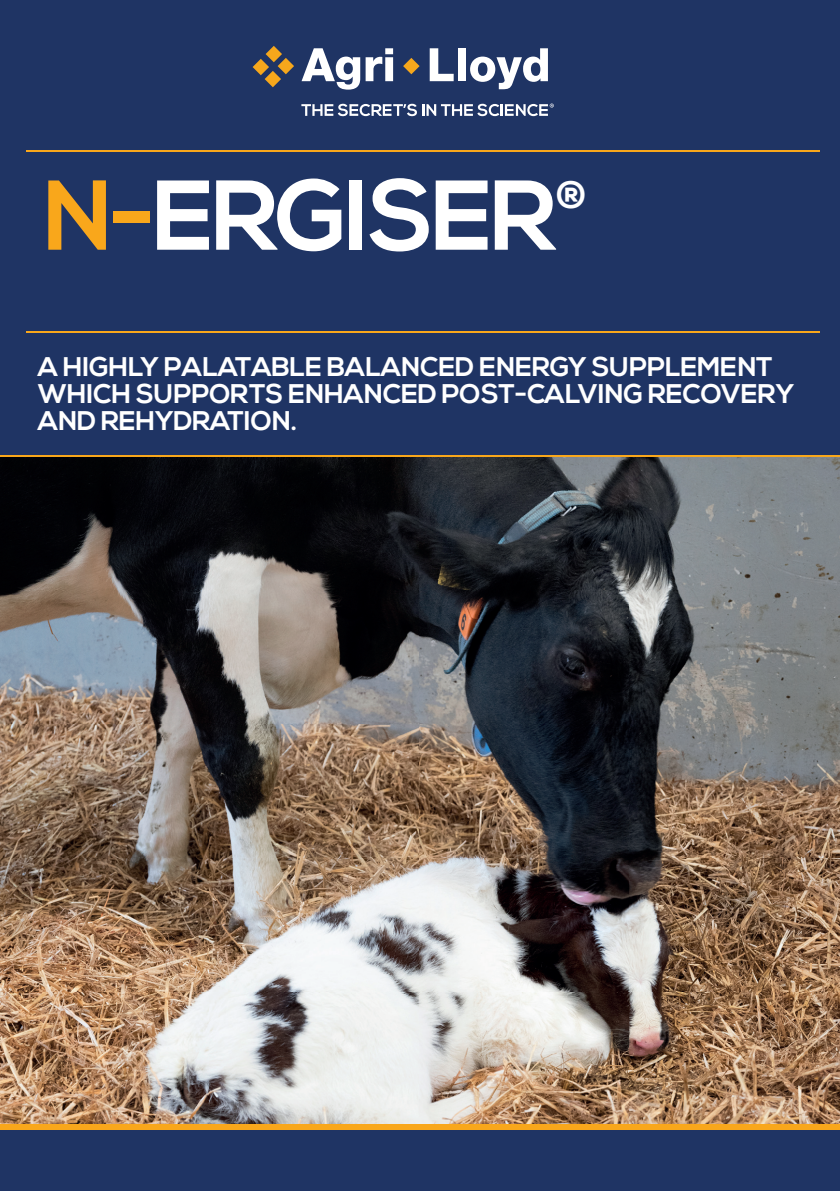
<style>
.page{position:relative;width:840px;height:1191px;background:#fff}
.page>*{position:absolute;margin:0;border:0;box-sizing:border-box;transform-origin:0 0}
.t1{font:700 98.8px "Nexa";letter-spacing:-.03em;color:#fff}
.t2{font:700 38px "Nexa";color:#fff}
.t3{font:700 27px/27px "Nexa";letter-spacing:-.01em;color:#fff}
.s1{color:#f9a71b}
</style>
<div class="page">
<div style="left:0;top:0;width:839px;height:1191px;background:#1f3464"></div>
<img style="left:0;top:456px;width:839px;height:668px">
<hr style="left:26px;top:149px;width:793px;height:2px;background:#f9a71b">
<div style="left:0;top:1124px;width:839px;height:5px;background:#f9a71b"></div>
<hr style="left:0;top:455px;width:839px;height:1px;background:#f9a71b">
<hr style="left:26px;top:330px;width:772px;height:2px;background:#f9a71b">
<svg style="left:301px;top:48px;width:92px;height:42px"></svg>
<svg style="left:429px;top:48px;width:24px;height:33px"></svg>
<div style="left:457px;top:48px;width:8px;height:33px;background:#fff"></div>
<svg style="left:470px;top:48px;width:77px;height:41px"></svg>
<svg style="left:252px;top:46px;width:42px;height:41px"></svg>
<svg style="left:403px;top:58px;width:16px;height:16px"></svg>
<svg style="left:301px;top:104px;width:252px;height:12px"></svg>
<hr style="left:38px;top:330px;width:781px;height:2px;background:#f9a71b">
<h1 class="t1" style="left:42px;top:159px;width:515px"><span class="s1">N-</span>ERGISER</h1>
<h2 class="t2" style="left:553px;top:173px;width:37px">®</h2>
<p class="t3" style="left:38px;top:354px;width:757px">A HIGHLY PALATABLE BALANCED ENERGY SUPPLEMENT<br>WHICH SUPPORTS ENHANCED POST-CALVING RECOVERY<br>AND REHYDRATION.</p>
</div>
